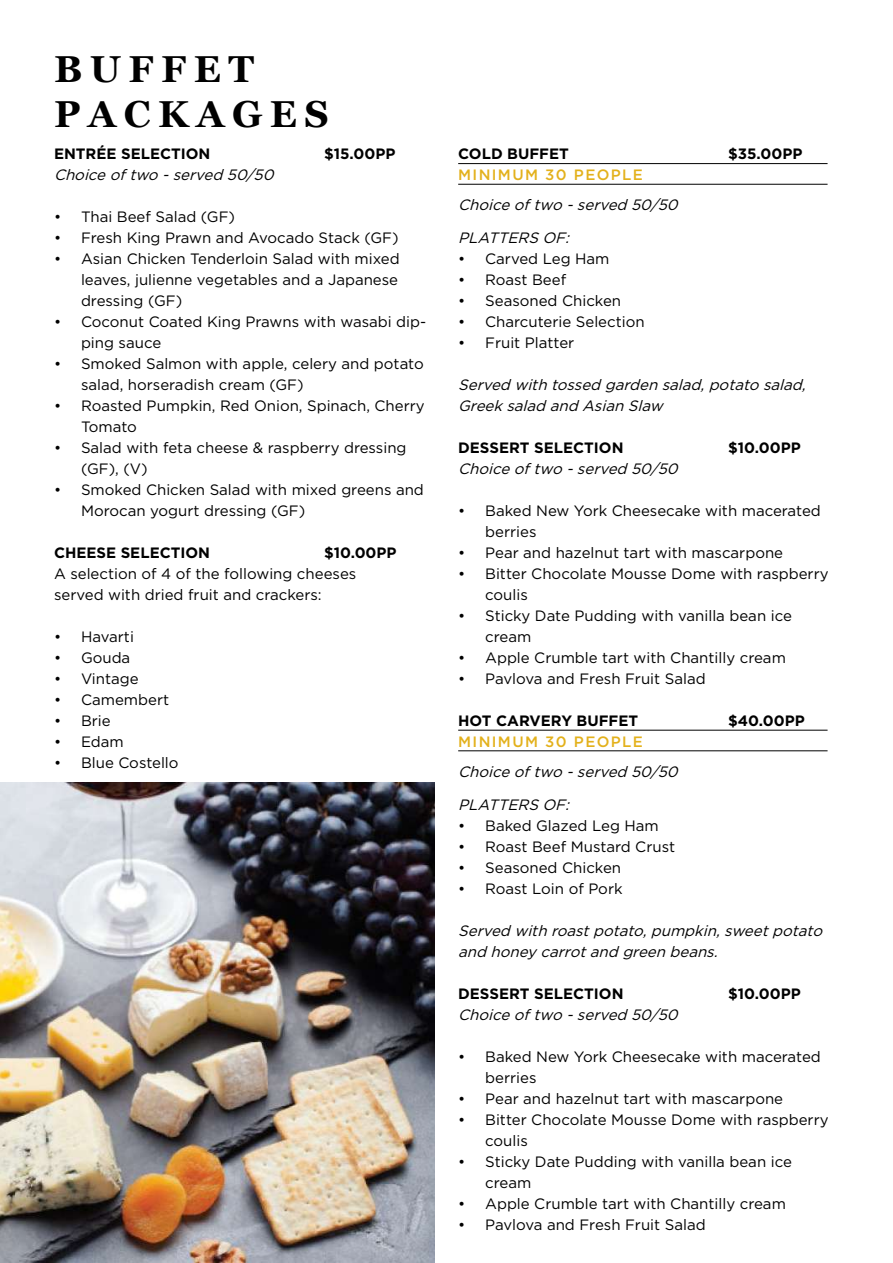
<style>
.page{position:relative;width:893px;height:1263px;background:#fff}
.page>*{position:absolute;margin:0;border:0;box-sizing:border-box;transform-origin:0 0}
.t1{font:700 37.5px/45px "Georgia";letter-spacing:.2em;color:#000}
.t2{font:15px/21px "Gotham";color:#000}
.t3{font:italic 15px/21px "Gotham";color:#000}
.t4{font:700 15px "Gotham";color:#000}
.t5{font:500 15px "Gotham";letter-spacing:.09em;color:#e3b11c}
</style>
<div class="page">
<hr style="left:458px;top:163px;width:370px;height:1px;background:#000">
<hr style="left:458px;top:184px;width:370px;height:1px;background:#000">
<img style="left:0;top:782px;width:435px;height:481px">
<hr style="left:458px;top:730px;width:370px;height:1px;background:#000">
<hr style="left:458px;top:750px;width:370px;height:1px;background:#000">
<h1 class="t1" style="left:54px;top:45px;width:276px">BUFFET<br>PACKAGES</h1>
<p class="t4" style="left:54px;top:145px;width:158px">ENTRÉE SELECTION</p>
<p class="t4" style="left:324px;top:145px;width:73px">$15.00PP</p>
<p class="t3" style="left:54px;top:164px;width:225px">Choice oftwo -served 50/50</p>
<p class="t2" style="left:54px;top:206px;width:183px">• Thai Beef Salad (GF)</p>
<p class="t2" style="left:54px;top:227px;width:346px">• Fresh King Prawn and Avocado Stack (GF)</p>
<p class="t2" style="left:81px;top:248px;width:320px;text-align:justify;text-indent:-27px">• Asian Chicken Tenderloin Salad with mixed leaves, julienne vegetables and a Japanese dressing (GF)</p>
<p class="t2" style="left:81px;top:311px;width:347px;text-indent:-27px">• Coconut Coated King Prawns with wasabi dip&shy;ping sauce</p>
<p class="t2" style="left:81px;top:353px;width:344px;text-indent:-27px">• Smoked Salmon with apple, celery and potato salad, horseradish cream (GF)</p>
<p class="t2" style="left:81px;top:395px;width:345px;text-indent:-27px">• Roasted Pumpkin, Red Onion, Spinach, Cherry<br>Tomato</p>
<p class="t2" style="left:81px;top:437px;width:327px;text-indent:-27px">• Salad with feta cheese &amp; raspberry dressing (GF), (V)</p>
<p class="t2" style="left:81px;top:479px;width:344px;text-indent:-27px">• Smoked Chicken Salad with mixed greens and<br>Morocan yogurt dressing (GF)</p>
<p class="t4" style="left:54px;top:544px;width:158px">CHEESE SELECTION</p>
<p class="t4" style="left:324px;top:544px;width:74px">$10.00PP</p>
<p class="t2" style="left:54px;top:563px;width:304px">A selection of 4 of the following cheeses served with dried fruit and crackers:</p>
<p class="t2" style="left:54px;top:626px;width:81px">• Havarti</p>
<p class="t2" style="left:54px;top:647px;width:78px">• Gouda</p>
<p class="t2" style="left:54px;top:668px;width:86px">• Vintage</p>
<p class="t2" style="left:54px;top:689px;width:117px">• Camembert</p>
<p class="t2" style="left:54px;top:710px;width:58px">• Brie</p>
<p class="t2" style="left:54px;top:731px;width:71px">• Edam</p>
<p class="t2" style="left:54px;top:752px;width:126px">• Blue Costello</p>
<p class="t4" style="left:458px;top:145px;width:112px">COLD BUFFET</p>
<p class="t4" style="left:728px;top:145px;width:76px">$35.00PP</p>
<p class="t5" style="left:458px;top:164px;width:186px">MINIMUM 30 PEOPLE</p>
<p class="t3" style="left:458px;top:194px;width:225px">Choice oftwo -served 50/50</p>
<p class="t3" style="left:458px;top:227px;width:116px">PLATTERS OF:</p>
<p class="t2" style="left:458px;top:248px;width:153px">• Carved Leg Ham</p>
<p class="t2" style="left:458px;top:269px;width:110px">• Roast Beef</p>
<p class="t2" style="left:458px;top:290px;width:165px">• Seasoned Chicken</p>
<p class="t2" style="left:458px;top:311px;width:188px">• Charcuterie Selection</p>
<p class="t2" style="left:458px;top:332px;width:118px">• Fruit Platter</p>
<p class="t3" style="left:458px;top:374px;width:353px">Served with tossed garden salad,potato salad,<br>Greek salad and Asian Slaw</p>
<p class="t4" style="left:458px;top:439px;width:167px">DESSERT SELECTION</p>
<p class="t4" style="left:728px;top:439px;width:74px">$10.00PP</p>
<p class="t3" style="left:458px;top:458px;width:225px">Choice oftwo -served 50/50</p>
<p class="t2" style="left:485px;top:500px;width:337px;text-indent:-27px">• Baked New York Cheesecake with macerated berries</p>
<p class="t2" style="left:458px;top:542px;width:326px">• Pear and hazelnut tart with mascarpone</p>
<p class="t2" style="left:485px;top:563px;width:345px;text-indent:-27px">• Bitter Chocolate Mousse Dome with raspberry coulis</p>
<p class="t2" style="left:485px;top:605px;width:308px;text-indent:-27px">• Sticky Date Pudding with vanilla bean ice cream</p>
<p class="t2" style="left:458px;top:647px;width:329px">• Apple Crumble tart with Chantilly cream</p>
<p class="t2" style="left:458px;top:668px;width:249px">• Pavlova and Fresh Fruit Salad</p>
<p class="t4" style="left:458px;top:712px;width:182px">HOT CARVERY BUFFET</p>
<p class="t4" style="left:728px;top:712px;width:78px">$40.00PP</p>
<p class="t5" style="left:458px;top:731px;width:186px">MINIMUM 30 PEOPLE</p>
<p class="t3" style="left:458px;top:761px;width:225px">Choice oftwo -served 50/50</p>
<p class="t3" style="left:458px;top:794px;width:116px">PLATTERS OF:</p>
<p class="t2" style="left:458px;top:815px;width:202px">• Baked Glazed Leg Ham</p>
<p class="t2" style="left:458px;top:836px;width:218px">• Roast Beef Mustard Crust</p>
<p class="t2" style="left:458px;top:857px;width:165px">• Seasoned Chicken</p>
<p class="t2" style="left:458px;top:878px;width:166px">• Roast Loin of Pork</p>
<p class="t3" style="left:458px;top:920px;width:370px">Served with roastpotato,pumpkin,sweetpotato and honey carrotand green beans.</p>
<p class="t4" style="left:458px;top:985px;width:167px">DESSERT SELECTION</p>
<p class="t4" style="left:728px;top:985px;width:74px">$10.00PP</p>
<p class="t3" style="left:458px;top:1004px;width:225px">Choice oftwo -served 50/50</p>
<p class="t2" style="left:485px;top:1046px;width:337px;text-indent:-27px">• Baked New York Cheesecake with macerated berries</p>
<p class="t2" style="left:458px;top:1088px;width:326px">• Pear and hazelnut tart with mascarpone</p>
<p class="t2" style="left:485px;top:1109px;width:345px;text-indent:-27px">• Bitter Chocolate Mousse Dome with raspberry coulis</p>
<p class="t2" style="left:485px;top:1151px;width:308px;text-indent:-27px">• Sticky Date Pudding with vanilla bean ice cream</p>
<p class="t2" style="left:458px;top:1193px;width:329px">• Apple Crumble tart with Chantilly cream</p>
<p class="t2" style="left:458px;top:1214px;width:249px">• Pavlova and Fresh Fruit Salad</p>
</div>
